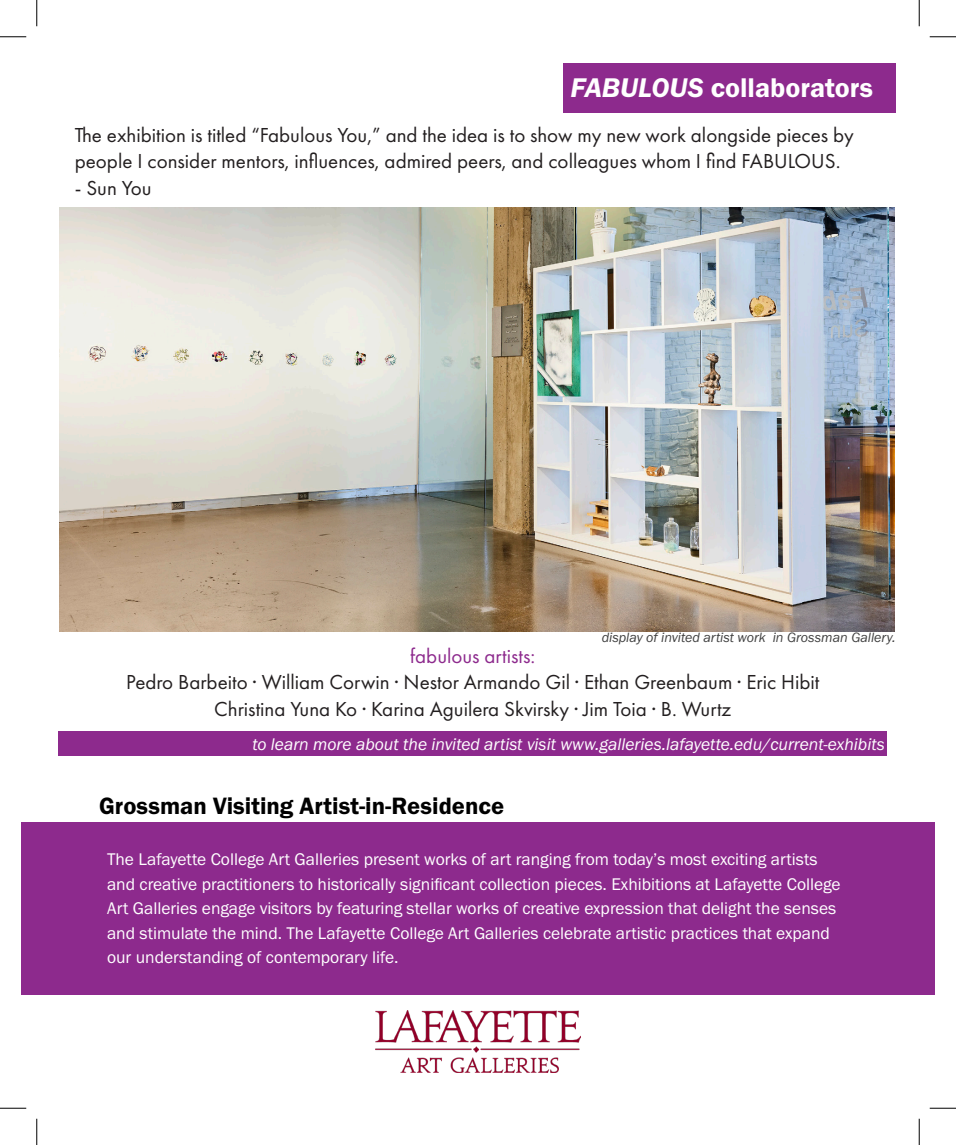
<style>
.page{position:relative;width:956px;height:1145px;background:#fff}
.page>*{position:absolute;margin:0;border:0;box-sizing:border-box;transform-origin:0 0}
.Paragraph{font:28px "Franklin Gothic URW Dem";color:#fff}
.Paragraph-2{font:24.5px "Franklin Gothic URW Dem";color:#000}
.t1{font:21px/26.2px "Futura PT";color:#231f20}
.Paragraph-3{font:17.5px/24.5px "Franklin Gothic URW Boo";color:#fff}
.Paragraph-4{font:17.5px "Franklin Gothic URW Boo Ita";color:#fff}
.Paragraph-5{font:14px "Franklin Gothic URW Boo Ita";color:#404040}
.s1{font-family:"Franklin Gothic URW Dem Ita"}
.s2{color:#8d2a8d}
</style>
<div class="page">
<div style="left:21px;top:822px;width:913px;height:173px;background:#8d2a8d"></div>
<div style="left:58px;top:731px;width:828px;height:25px;background:#8d2a8d"></div>
<img style="left:376px;top:1010px;width:204px;height:62px">
<img style="left:59px;top:207px;width:835px;height:424px">
<div style="left:562px;top:63px;width:333px;height:50px;background:#8d2a8d"></div>
<svg style="left:0;top:36px;width:26px;height:1px"></svg>
<svg style="left:929px;top:36px;width:27px;height:1px"></svg>
<svg style="left:0;top:1107px;width:26px;height:1px"></svg>
<svg style="left:929px;top:1107px;width:27px;height:1px"></svg>
<svg style="left:36px;top:0;width:1px;height:26px"></svg>
<svg style="left:36px;top:1118px;width:1px;height:26px"></svg>
<svg style="left:918px;top:0;width:1px;height:26px"></svg>
<svg style="left:918px;top:1118px;width:1px;height:26px"></svg>
<p class="Paragraph" style="left:570px;top:71px;width:304px"><span class="s1">FABULOUS</span> collaborators</p>
<p class="t1" style="left:75px;top:122px;width:780px">The exhibition is titled “Fabulous You,” and the idea is to show my new work alongside pieces by people I consider mentors, influences, admired peers, and colleagues whom I find FABULOUS.</p>
<p class="t1" style="left:75px;top:174px;width:78px">- Sun You</p>
<p class="Paragraph-5" style="left:601px;top:629px;width:295px">display of invited artist work in Grossman Gallery.</p>
<p class="t1" style="left:126px;top:643px;width:695px;text-align:center"><span class="s2">fabulous artists:<br></span>Pedro Barbeito · William Corwin · Nestor Armando Gil · Ethan Greenbaum · Eric Hibit<br>Christina Yuna Ko · Karina Aguilera Skvirsky · Jim Toia · B. Wurtz</p>
<p class="Paragraph-4" style="left:252px;top:733px;width:634px">to learn more about the invited artist visit www.galleries.lafayette.edu/current-exhibits</p>
<p class="Paragraph-2" style="left:99px;top:790px;width:406px">Grossman Visiting Artist-in-Residence</p>
<p class="Paragraph-3" style="left:107px;top:847px;width:735px">The Lafayette College Art Galleries present works of art ranging from today’s most exciting artists and creative practitioners to historically significant collection pieces. Exhibitions at Lafayette College Art Galleries engage visitors by featuring stellar works of creative expression that delight the senses and stimulate the mind. The Lafayette College Art Galleries celebrate artistic practices that expand our understanding of contemporary life.</p>
</div>
